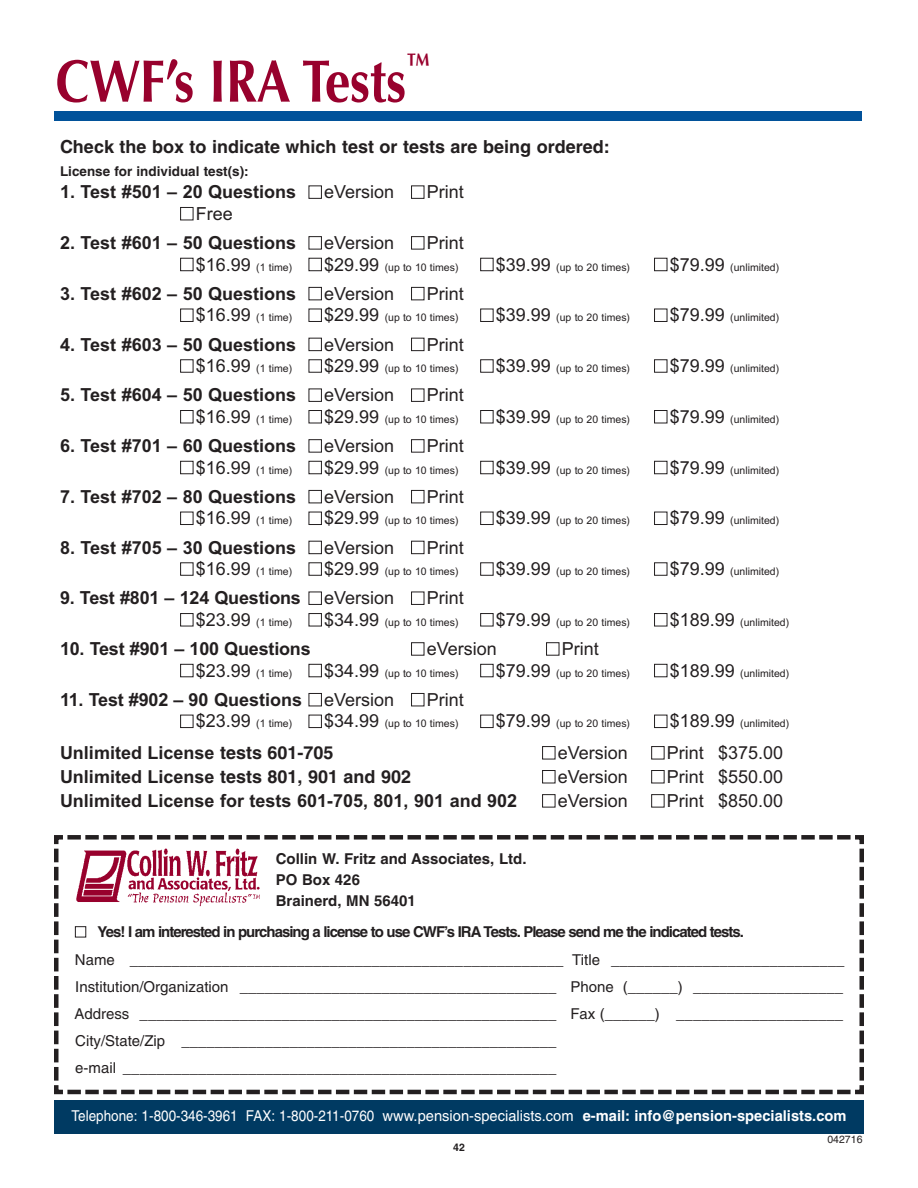
<style>
.page{position:relative;width:918px;height:1188px;background:#fff}
.page>*{position:absolute;margin:0;border:0;box-sizing:border-box;transform-origin:0 0}
.t1{font:700 60px "Optima";letter-spacing:-.005em;color:#98012d;scale:.85 1}
.t2{font:700 30px "Optima";color:#98012d;scale:.85 1}
.t3{font:700 18px "Arial";color:#231f20}
.t4{font:700 18px "Helvetica";color:#231f20}
.t5{font:18px "Arial";color:#231f20}
.t6{font:15px/27px "Helvetica";color:#231f20}
.t7{font:15px "Helvetica";color:#fff;scale:.9 1}
.t8{font:700 15px/21px "Helvetica";color:#231f20}
.t9{font:700 13.5px "Helvetica";color:#231f20}
.t10{font:10.5px "Arial";color:#231f20}
.t11{font:10.5px "Helvetica";color:#231f20}
.t12{font:700 10.5px "Helvetica";color:#231f20}
.s1{color:#fff}
.s2{font-weight:400}
.s3{font-size:18px}
.s4{font-family:"Helvetica"}
.s5{font-family:"Arial"}
.s6{font-weight:700}
</style>
<div class="page">
<div style="left:54px;top:111px;width:808px;height:10px;background:#01529a"></div>
<div style="left:54px;top:1101px;width:810px;height:33px;background:#003a62"></div>
<svg style="left:54px;top:835px;width:810px;height:260px"></svg>
<img style="left:71px;top:847px;width:195px;height:65px">
<h1 class="t1" style="left:56px;top:46px;width:414px">CWF’s IRA Tests</h1>
<h2 class="t2" style="left:406px;top:46px;width:31px">™</h2>
<h3 class="t4" style="left:60px;top:139px;width:551px">Check the box to indicate which test or tests are being ordered:</h3>
<p class="t9" style="left:60px;top:166px;width:190px">License for individual test(s):</p>
<h3 class="t3" style="left:60px;top:182px;width:405px">1. Test #501 – 20 Questions <span class="s1">■</span><span class="s2">eVersion</span> <span class="s1">■</span><span class="s2">Print</span></h3>
<h3 class="t5" style="left:180px;top:203px;width:54px"><span class="s1">■</span>Free</h3>
<h3 class="t3" style="left:60px;top:232px;width:405px">2. Test #601 – 50 Questions <span class="s1">■</span><span class="s2">eVersion</span> <span class="s1">■</span><span class="s2">Print</span></h3>
<p class="t10" style="left:180px;top:261px;width:452px"><span class="s1">■</span><span class="s3">$16.99</span> (1 time) <span class="s1">■</span><span class="s3">$29.99</span> (up to 10 times) <span class="s1">■</span><span class="s3">$39.99</span> (up to 20 times)</p>
<p class="t10" style="left:654px;top:261px;width:127px"><span class="s1">■</span><span class="s3">$79.99</span> (unlimited)</p>
<h3 class="t3" style="left:60px;top:283px;width:405px">3. Test #602 – 50 Questions <span class="s1">■</span><span class="s2">eVersion</span> <span class="s1">■</span><span class="s2">Print</span></h3>
<p class="t10" style="left:180px;top:312px;width:452px"><span class="s1">■</span><span class="s3">$16.99</span> (1 time) <span class="s1">■</span><span class="s3">$29.99</span> (up to 10 times) <span class="s1">■</span><span class="s3">$39.99</span> (up to 20 times)</p>
<p class="t10" style="left:654px;top:312px;width:127px"><span class="s1">■</span><span class="s3">$79.99</span> (unlimited)</p>
<h3 class="t3" style="left:60px;top:334px;width:405px">4. Test #603 – 50 Questions <span class="s1">■</span><span class="s2">eVersion</span> <span class="s1">■</span><span class="s2">Print</span></h3>
<p class="t10" style="left:180px;top:362px;width:452px"><span class="s1">■</span><span class="s3">$16.99</span> (1 time) <span class="s1">■</span><span class="s3">$29.99</span> (up to 10 times) <span class="s1">■</span><span class="s3">$39.99</span> (up to 20 times)</p>
<p class="t10" style="left:654px;top:362px;width:127px"><span class="s1">■</span><span class="s3">$79.99</span> (unlimited)</p>
<h3 class="t3" style="left:60px;top:385px;width:405px">5. Test #604 – 50 Questions <span class="s1">■</span><span class="s2">eVersion</span> <span class="s1">■</span><span class="s2">Print</span></h3>
<p class="t10" style="left:180px;top:413px;width:452px"><span class="s1">■</span><span class="s3">$16.99</span> (1 time) <span class="s1">■</span><span class="s3">$29.99</span> (up to 10 times) <span class="s1">■</span><span class="s3">$39.99</span> (up to 20 times)</p>
<p class="t10" style="left:654px;top:413px;width:127px"><span class="s1">■</span><span class="s3">$79.99</span> (unlimited)</p>
<h3 class="t3" style="left:60px;top:435px;width:405px">6. Test #701 – 60 Questions <span class="s1">■</span><span class="s2">eVersion</span> <span class="s1">■</span><span class="s2">Print</span></h3>
<p class="t10" style="left:180px;top:464px;width:452px"><span class="s1">■</span><span class="s3">$16.99</span> (1 time) <span class="s1">■</span><span class="s3">$29.99</span> (up to 10 times) <span class="s1">■</span><span class="s3">$39.99</span> (up to 20 times)</p>
<p class="t10" style="left:654px;top:464px;width:127px"><span class="s1">■</span><span class="s3">$79.99</span> (unlimited)</p>
<h3 class="t3" style="left:60px;top:486px;width:405px">7. Test #702 – 80 Questions <span class="s1">■</span><span class="s2">eVersion</span> <span class="s1">■</span><span class="s2">Print</span></h3>
<p class="t10" style="left:180px;top:515px;width:452px"><span class="s1">■</span><span class="s3">$16.99</span> (1 time) <span class="s1">■</span><span class="s3">$29.99</span> (up to 10 times) <span class="s1">■</span><span class="s3">$39.99</span> (up to 20 times)</p>
<p class="t10" style="left:654px;top:515px;width:127px"><span class="s1">■</span><span class="s3">$79.99</span> (unlimited)</p>
<h3 class="t3" style="left:60px;top:537px;width:405px">8. Test #705 – 30 Questions <span class="s1">■</span><span class="s2">eVersion</span> <span class="s1">■</span><span class="s2">Print</span></h3>
<p class="t10" style="left:180px;top:565px;width:452px"><span class="s1">■</span><span class="s3">$16.99</span> (1 time) <span class="s1">■</span><span class="s3">$29.99</span> (up to 10 times) <span class="s1">■</span><span class="s3">$39.99</span> (up to 20 times)</p>
<p class="t10" style="left:654px;top:565px;width:127px"><span class="s1">■</span><span class="s3">$79.99</span> (unlimited)</p>
<h3 class="t3" style="left:60px;top:588px;width:405px">9. Test #801 – 124 Questions <span class="s1">■</span><span class="s2">eVersion</span> <span class="s1">■</span><span class="s2">Print</span></h3>
<p class="t10" style="left:180px;top:616px;width:452px"><span class="s1">■</span><span class="s3">$23.99</span> (1 time) <span class="s1">■</span><span class="s3">$34.99</span> (up to 10 times) <span class="s1">■</span><span class="s3">$79.99</span> (up to 20 times)</p>
<p class="t10" style="left:654px;top:616px;width:137px"><span class="s1">■</span><span class="s3">$189.99</span> (unlimited)</p>
<h3 class="t3" style="left:60px;top:638px;width:252px">10. Test #901 – 100 Questions</h3>
<h3 class="t5" style="left:411px;top:638px;width:87px"><span class="s1">■</span>eVersion</h3>
<h3 class="t5" style="left:546px;top:638px;width:54px"><span class="s1">■</span>Print</h3>
<p class="t10" style="left:180px;top:667px;width:452px"><span class="s1">■</span><span class="s3">$23.99</span> (1 time) <span class="s1">■</span><span class="s3">$34.99</span> (up to 10 times) <span class="s1">■</span><span class="s3">$79.99</span> (up to 20 times)</p>
<p class="t10" style="left:654px;top:667px;width:137px"><span class="s1">■</span><span class="s3">$189.99</span> (unlimited)</p>
<h3 class="t3" style="left:60px;top:689px;width:405px">11. Test #902 – 90 Questions <span class="s1">■</span><span class="s2">eVersion</span> <span class="s1">■</span><span class="s2">Print</span></h3>
<p class="t10" style="left:180px;top:718px;width:452px"><span class="s1">■</span><span class="s3">$23.99</span> (1 time) <span class="s1">■</span><span class="s3">$34.99</span> (up to 10 times) <span class="s1">■</span><span class="s3">$79.99</span> (up to 20 times)</p>
<p class="t10" style="left:654px;top:718px;width:137px"><span class="s1">■</span><span class="s3">$189.99</span> (unlimited)</p>
<h3 class="t3" style="left:60px;top:742px;width:275px">Unlimited License <span class="s4">tests 601-705</span></h3>
<h3 class="t5" style="left:542px;top:742px;width:87px"><span class="s1">■</span>eVersion</h3>
<h3 class="t5" style="left:651px;top:742px;width:133px"><span class="s1">■</span>Print $375.00</h3>
<h3 class="t4" style="left:60px;top:770px;width:353px"><span class="s5">Unlimited License</span> tests 801, 901 and 902</h3>
<h3 class="t5" style="left:542px;top:766px;width:87px"><span class="s1">■</span>eVersion</h3>
<h3 class="t5" style="left:651px;top:766px;width:133px"><span class="s1">■</span>Print $550.00</h3>
<h3 class="t3" style="left:60px;top:790px;width:459px">Unlimited License for tests 601-705, 801, 901 and 902</h3>
<h3 class="t5" style="left:542px;top:790px;width:87px"><span class="s1">■</span>eVersion</h3>
<h3 class="t5" style="left:651px;top:790px;width:133px"><span class="s1">■</span>Print $850.00</h3>
<h3 class="t8" style="left:276px;top:849px;width:252px">Collin W. Fritz and Associates, Ltd.<br>PO Box 426<br>Brainerd, MN 56401</h3>
<h3 class="t6" style="left:75px;top:919px;width:771px;line-height:28.3px"><span class="s1">■</span> <span class="s6">Yes! I am interested in purchasing a license to use CWF’s IRA Tests. Please send me the indicated tests.<br></span>Name ____________________________________________________ Title ____________________________</h3>
<p class="t6" style="left:74px;top:975px;width:770px">Institution/Organization ______________________________________ Phone (______) __________________ Address __________________________________________________ Fax (______) ____________________ City/State/Zip _____________________________________________<br>e-mail ____________________________________________________</p>
<h3 class="t7" style="left:71px;top:1110px;width:863px">Telephone: 1-800-346-3961 FAX: 1-800-211-0760 www.pension-specialists.com <span class="s6">e-mail: info@pension-specialists.com</span></h3>
<p class="t12" style="left:453px;top:1143px;width:13px">42</p>
<p class="t11" style="left:827px;top:1136px;width:37px">042716</p>
</div>
